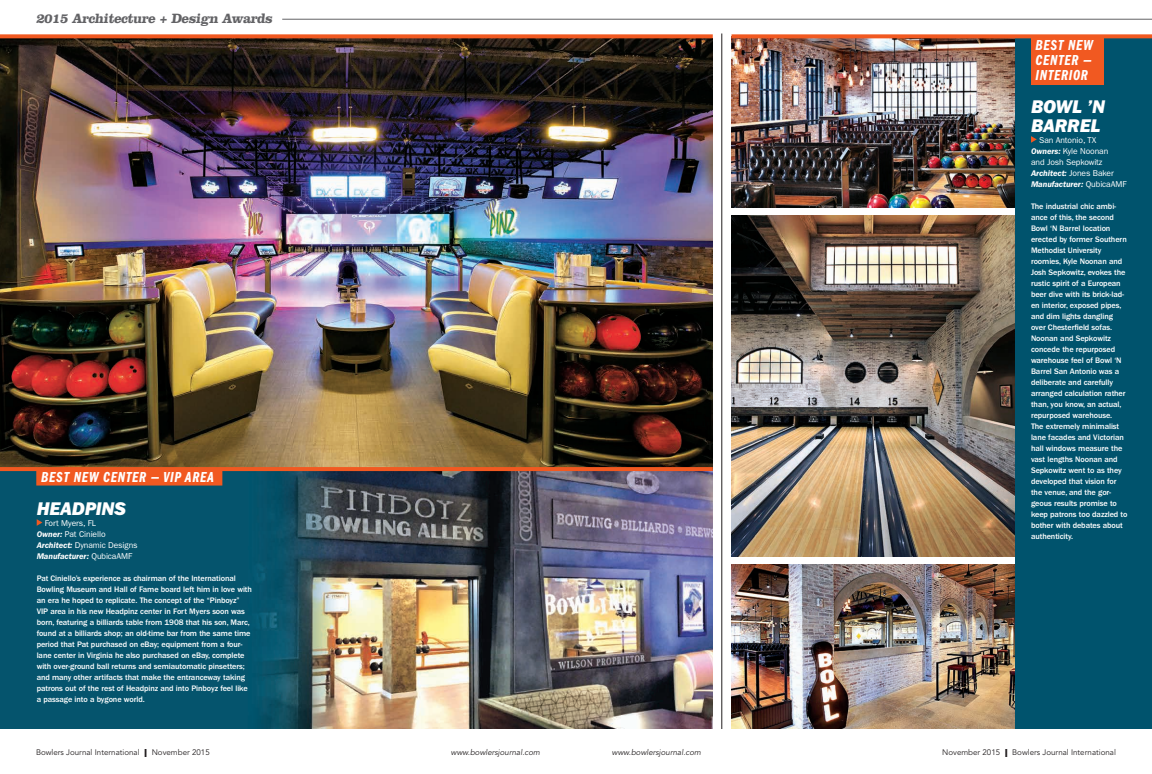
<style>
.page{position:relative;width:1152px;height:774px;background:#fff}
.page>*{position:absolute;margin:0;border:0;box-sizing:border-box;transform-origin:0 0}
.t1{font:italic 800 19px/19px "Franklin Gothic";letter-spacing:-.01em;color:#fff}
.t2{font:15px/14.7px "Franklin Gothic Demi Cmpr Ital";letter-spacing:.04em;color:#fff;text-align:justify}
.t3{font:700 14px "Clarendon";color:#636366}
.t4{font:8.5px/11px "Franklin Gothic";letter-spacing:-.01em;color:#fff}
.t5{font:500 8.2px/11px "Franklin Gothic";letter-spacing:-.01em;color:#fff}
.t6{font:8px "Avenir";color:#231f20}
.t7{font:italic 8px "Avenir";color:#231f20}
.s1{font-weight:600;font-style:italic}
.s2{font-weight:900}
</style>
<div class="page">
<img style="left:732px;top:565px;width:283px;height:164px">
<img style="left:732px;top:216px;width:283px;height:341px">
<img style="left:732px;top:38px;width:283px;height:170px">
<div style="left:1015px;top:36px;width:137px;height:693px;background:#00536d"></div>
<svg style="left:732px;top:34px;width:420px;height:4px;background:#f26936"></svg>
<hr style="left:722px;top:34px;width:1px;height:695px;background:#231f20">
<hr style="left:282px;top:19px;width:870px;height:1px;background:#636366">
<div style="left:1031px;top:36px;width:73px;height:49px;background:#f15921"></div>
<svg style="left:1031px;top:136px;width:6px;height:7px"></svg>
<img style="left:0;top:38px;width:713px;height:691px">
<svg style="left:0;top:34px;width:713px;height:4px;background:#f26734"></svg>
<hr style="left:0;top:467px;width:713px;height:4px;background:#f15921">
<div style="left:36px;top:470px;width:186px;height:16px;background:#f15921"></div>
<svg style="left:37px;top:519px;width:5px;height:7px"></svg>
<h3 class="t3" style="left:36px;top:10px;width:240px">2015 Architecture + Design Awards</h3>
<h2 class="t2" style="left:41px;top:470px;width:174px">BEST NEW CENTER — VIP AREA</h2>
<h1 class="t1" style="left:37px;top:499px;width:91px">HEADPINS</h1>
<p class="t4" style="left:37px;top:518px;width:102px;text-indent:8px">Fort Myers, FL<br><span class="s1">Owner:</span> Pat Ciniello<br><span class="s1">Architect:</span> Dynamic Designs<br><span class="s1">Manufacturer:</span> QubicaAMF</p>
<p class="t5" style="left:37px;top:573px;width:217px">Pat Ciniello’s experience as chairman of the International Bowling Museum and Hall of Fame board left him in love with an era he hoped to replicate. The concept of the “Pinboyz” VIP area in his new Headpinz center in Fort Myers soon was born, featuring a billiards table from 1908 that his son, Marc, found at a billiards shop; an old-time bar from the same time period that Pat purchased on eBay; equipment from a four&shy;lane center in Virginia he also purchased on eBay, complete with over-ground ball returns and semiautomatic pinsetters; and many other artifacts that make the entranceway taking patrons out of the rest of Headpinz and into Pinboyz feel like a passage into a bygone world.</p>
<h2 class="t2" style="left:1036px;top:38px;width:59px">BEST NEW CENTER — INTERIOR</h2>
<h1 class="t1" style="left:1031px;top:97px;width:75px">BOWL ’N<br>BARREL</h1>
<p class="t4" style="left:1031px;top:134px;width:97px;text-indent:8px">San Antonio, TX<br><span class="s1">Owners:</span> Kyle Noonan<br>and Josh Sepkowitz<br><span class="s1">Architect:</span> Jones Baker<br><span class="s1">Manufacturer:</span> QubicaAMF</p>
<p class="t5" style="left:1031px;top:201px;width:98px">The industrial chic ambi&shy;ance of this, the second<br>Bowl ‘N Barrel location erected by former Southern<br>Methodist University roomies, Kyle Noonan and<br>Josh Sepkowitz, evokes the rustic spirit of a European beer dive with its brick-lad&shy;en interior, exposed pipes, and dim lights dangling over Chesterfield sofas.<br>Noonan and Sepkowitz concede the repurposed warehouse feel of Bowl ‘N<br>Barrel San Antonio was a deliberate and carefully arranged calculation rather than, you know, an actual, repurposed warehouse.<br>The extremely minimalist lane facades and Victorian hall windows measure the vast lengths Noonan and<br>Sepkowitz went to as they developed that vision for the venue, and the gor&shy;geous results promise to keep patrons too dazzled to bother with debates about authenticity.</p>
<p class="t6" style="left:36px;top:748px;width:175px">Bowlers Journal International <span class="s2">|</span> November 2015</p>
<p class="t7" style="left:451px;top:748px;width:91px">www.bowlersjournal.com</p>
<p class="t7" style="left:612px;top:748px;width:91px">www.bowlersjournal.com</p>
<p class="t6" style="left:942px;top:748px;width:175px">November 2015 <span class="s2">|</span> Bowlers Journal International</p>
</div>
